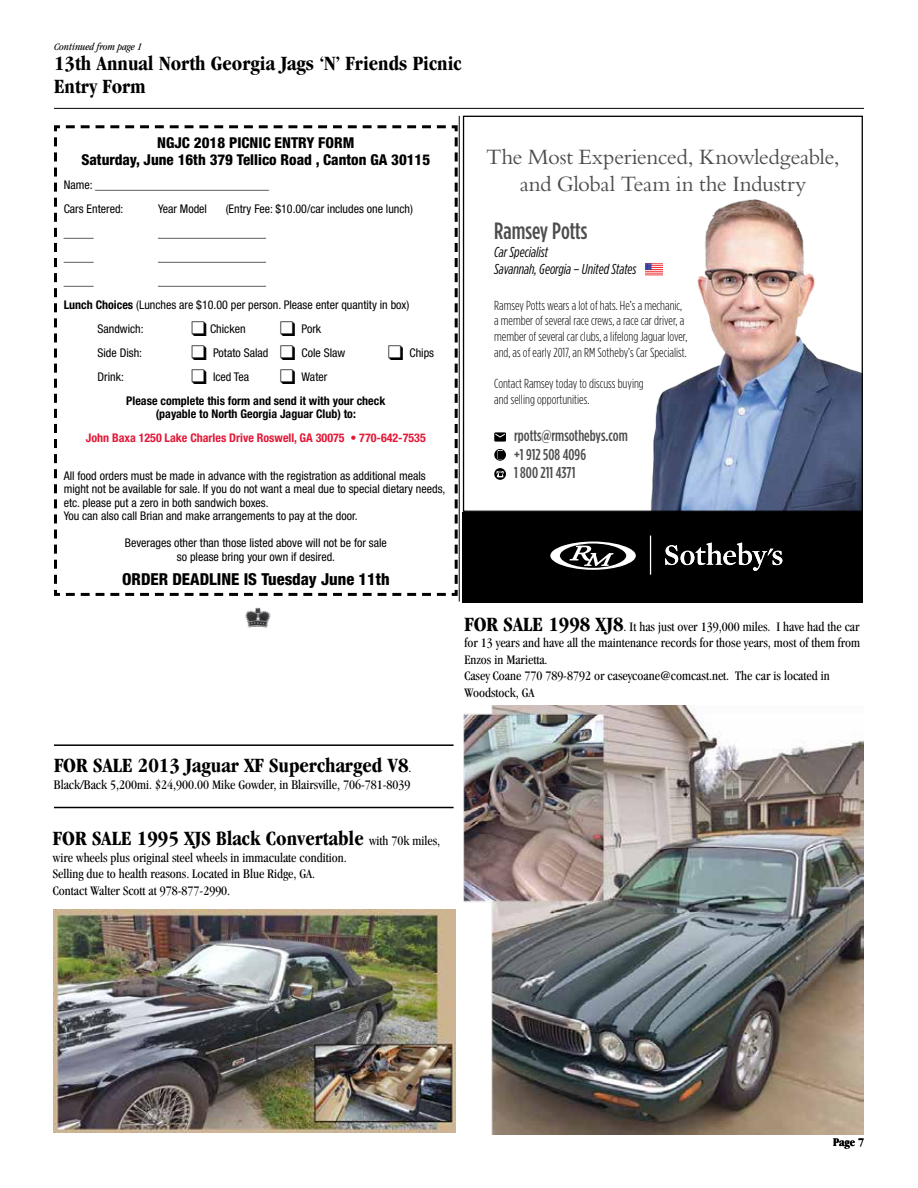
<style>
.page{position:relative;width:918px;height:1188px;background:#fff}
.page>*{position:absolute;margin:0;border:0;box-sizing:border-box;transform-origin:0 0}
.t1{font:500 23.55px "Gotham Condensed";color:#4d4d4f}
.t2{font:22.95px/27.5px "Bembo";letter-spacing:-.02em;color:#4d4d4f;text-align:center}
.t3{font:700 condensed 21px/22.5px "Garamond";color:#000}
.t4{font:800 condensed 16.5px "Helvetica Neue";color:#000}
.t5{font:500 15.75px/18.9px "Gotham Condensed";color:#4d4d4f}
.t6{font:800 condensed 15px/16.5px "Helvetica Neue";color:#000;text-align:center}
.t7{font:italic 14.4px/17.2px "Gotham Condensed";color:#000}
.t8{font:condensed 13.5px/16.5px "Garamond";color:#000}
.t9{font:300 13.05px/15.8px "Gotham Condensed";color:#000}
.t10{font:condensed 12px/13.5px "Helvetica Neue";color:#000}
.t11{font:700 condensed 12px/24px "Helvetica Neue";color:#000}
.t12{font:700 condensed 12px "Helvetica Neue";color:#e31837}
.t13{font:700 condensed 12px "Garamond";color:#000}
.t14{font:italic condensed 10.5px "Garamond";color:#000}
.s1{font-weight:700}
.s2{font-weight:400}
.s3{font-weight:400;font-size:13.5px}
.s4{font-weight:700;font-size:21px}
</style>
<div class="page">
<hr style="left:54px;top:108px;width:810px;height:1px;background:#000">
<img style="left:645px;top:199px;width:216px;height:311px">
<div style="left:463px;top:512px;width:400px;height:90px;background:#000"></div>
<hr style="left:650px;top:536px;width:1px;height:39px;background:#fff">
<svg style="left:665px;top:543px;width:117px;height:28px"></svg>
<svg style="left:550px;top:542px;width:86px;height:28px"></svg>
<svg style="left:645px;top:263px;width:18px;height:12px"></svg>
<svg style="left:494px;top:468px;width:12px;height:12px"></svg>
<svg style="left:494px;top:432px;width:12px;height:10px"></svg>
<svg style="left:494px;top:449px;width:12px;height:12px"></svg>
<hr style="left:459px;top:116px;width:1px;height:486px;background:#000">
<img style="left:53px;top:910px;width:403px;height:223px">
<img style="left:464px;top:706px;width:399px;height:428px">
<hr style="left:54px;top:744px;width:400px;height:2px;background:#000">
<hr style="left:54px;top:807px;width:400px;height:1px;background:#000">
<img style="left:245px;top:608px;width:26px;height:20px">
<svg style="left:54px;top:124px;width:405px;height:473px"></svg>
<p class="t14" style="left:54px;top:41px;width:90px">Continued from page 1</p>
<h3 class="t3" style="left:54px;top:52px;width:409px">13th Annual North Georgia Jags ‘N’ Friends Picnic<br>Entry Form</h3>
<p class="t6" style="left:81px;top:135px;width:350px">NGJC 2018 PICNIC ENTRY FORM<br>Saturday, June 16th 379 Tellico Road , Canton GA 30115</p>
<p class="t10" style="left:64px;top:173px;width:207px;line-height:24px">Name: _____________________________<br>Cars Entered:</p>
<p class="t10" style="left:158px;top:202px;width:50px">Year Model</p>
<p class="t10" style="left:226px;top:202px;width:189px">(Entry Fee: $10.00/car includes one lunch)</p>
<p class="t10" style="left:64px;top:226px;width:31px">_____</p>
<p class="t10" style="left:158px;top:226px;width:109px">__________________</p>
<p class="t10" style="left:64px;top:250px;width:31px">_____</p>
<p class="t10" style="left:158px;top:250px;width:109px">__________________</p>
<p class="t10" style="left:64px;top:274px;width:31px">_____</p>
<p class="t10" style="left:158px;top:274px;width:109px">__________________</p>
<p class="t10" style="left:64px;top:298px;width:347px"><span class="s1">Lunch Choices</span> (Lunches are $10.00 per person. Please enter quantity in box)</p>
<p class="t10" style="left:98px;top:322px;width:48px">Sandwich:</p>
<p class="t10" style="left:191px;top:322px;width:56px">❑ Chicken</p>
<p class="t10" style="left:280px;top:322px;width:43px">❑ Pork</p>
<p class="t10" style="left:98px;top:346px;width:46px">Side Dish:</p>
<p class="t10" style="left:191px;top:346px;width:156px">❑ Potato Salad ❑ Cole Slaw</p>
<p class="t10" style="left:388px;top:346px;width:48px">❑ Chips</p>
<p class="t10" style="left:98px;top:370px;width:28px">Drink:</p>
<p class="t10" style="left:191px;top:370px;width:59px">❑ Iced Tea</p>
<p class="t11" style="left:126px;top:364px;width:261px;text-indent:153px">❑ <span class="s2">Water<br></span>Please complete this form and send it with your check</p>
<p class="t11" style="left:156px;top:402px;width:202px">(payable to North Georgia Jaguar Club) to:</p>
<p class="t12" style="left:86px;top:431px;width:341px">John Baxa 1250 Lake Charles Drive Roswell, GA 30075 • 770-642-7535</p>
<p class="t10" style="left:64px;top:469px;width:383px">All food orders must be made in advance with the registration as additional meals might not be available for sale. If you do not want a meal due to special dietary needs, etc. please put a zero in both sandwich boxes.<br>You can also call Brian and make arrangements to pay at the door.</p>
<p class="t10" style="left:125px;top:536px;width:264px;text-align:center">Beverages other than those listed above will not be for sale so please bring your own if desired.</p>
<h3 class="t4" style="left:122px;top:569px;width:269px">ORDER DEADLINE IS Tuesday June 11th</h3>
<h2 class="t2" style="left:486px;top:143px;width:355px">The Most Experienced, Knowledgeable, and Global Team in the Industry</h2>
<h1 class="t1" style="left:494px;top:218px;width:95px">Ramsey Potts</h1>
<p class="t7" style="left:494px;top:243px;width:144px">Car Specialist<br>Savannah, Georgia – United States</p>
<p class="t9" style="left:494px;top:297px;width:195px">Ramsey Potts wears a lot of hats. He’s a mechanic, a member of several race crews, a race car driver, a member of several car clubs, a lifelong Jaguar lover, and, as of early 2017, an RM Sotheby’s Car Specialist.</p>
<p class="t9" style="left:494px;top:376px;width:151px">Contact Ramsey today to discuss buying and selling opportunities.</p>
<h3 class="t5" style="left:514px;top:426px;width:115px">rpotts@rmsothebys.com +1 912 508 4096<br>1 800 211 4371</h3>
<h3 class="t3" style="left:54px;top:754px;width:359px">FOR SALE 2013 Jaguar XF Supercharged V8<span class="s3">.</span></h3>
<p class="t8" style="left:54px;top:776px;width:358px">Black/Back 5,200mi. $24,900.00 Mike Gowder, in Blairsville, 706-781-8039</p>
<h3 class="t3" style="left:53px;top:827px;width:389px">FOR SALE 1995 XJS Black Convertable <span class="s3">with 70k miles,</span></h3>
<p class="t8" style="left:53px;top:849px;width:295px">wire wheels plus original steel wheels in immaculate condition.<br>Selling due to health reasons. Located in Blue Ridge, GA.<br>Contact Walter Scott at 978-877-2990.</p>
<p class="t8" style="left:464px;top:618px;width:397px"><span class="s4">FOR SALE 1998 XJ8</span>. It has just over 139,000 miles. I have had the car for 13 years and have all the maintenance records for those years, most of them from Enzos in Marietta.<br>Casey Coane 770 789-8792 or caseycoane@comcast.net. The car is located in Woodstock, GA</p>
<p class="t13" style="left:833px;top:1135px;width:32px">Page 7</p>
</div>
